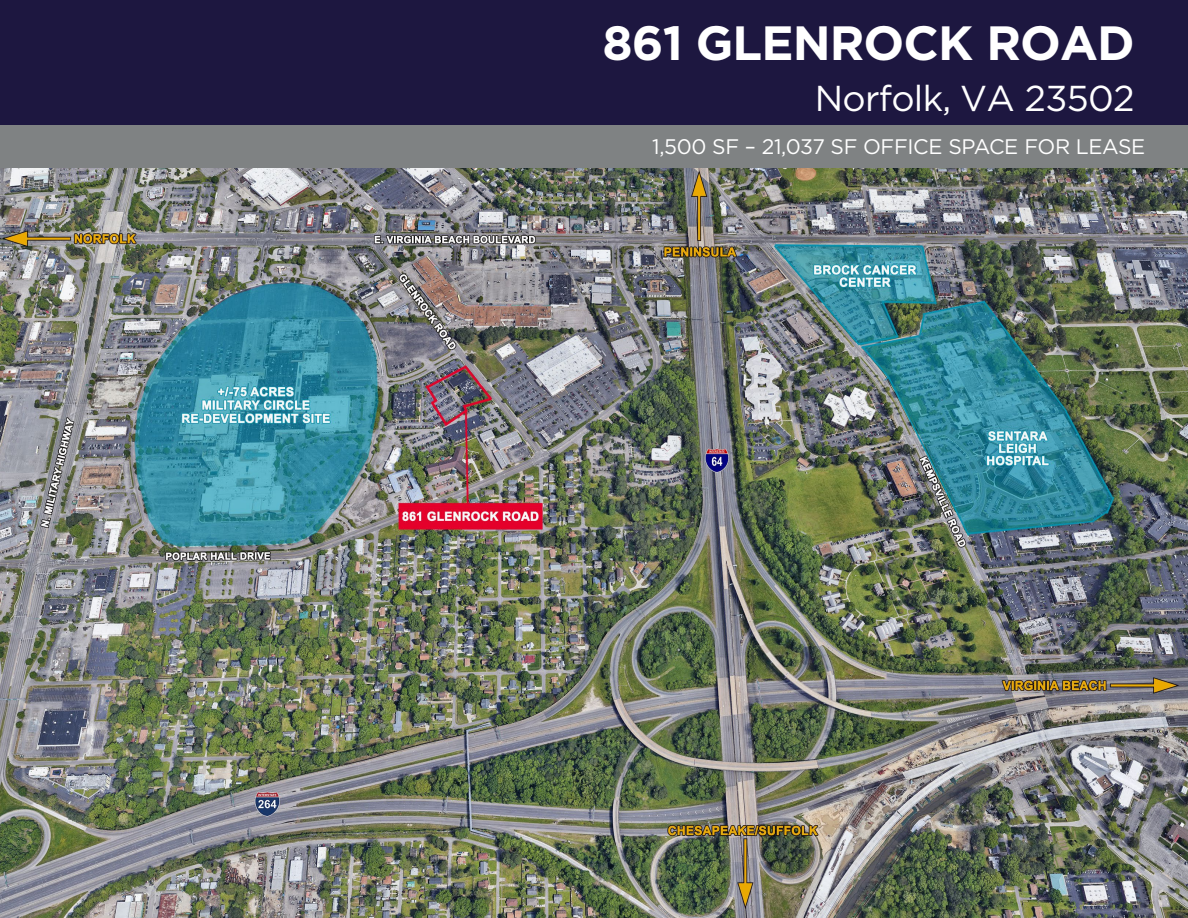
<style>
.page{position:relative;width:1188px;height:918px;background:#fff}
.page>*{position:absolute;margin:0;border:0;box-sizing:border-box;transform-origin:0 0}
.t1{font:700 48px "Gotham";letter-spacing:-.02em;color:#fff}
.t2{font:36px "Gotham";letter-spacing:-.02em;color:#fff}
.t3{font:21px "Gotham";letter-spacing:-.02em;color:#fff}
</style>
<div class="page">
<img style="left:0;top:168px;width:1188px;height:750px">
<div style="left:0;top:124px;width:1188px;height:44px;background:#7f8283"></div>
<div style="left:0;top:0;width:1188px;height:124px;background:#1d1740"></div>
<p class="t1" style="left:603px;top:11px;width:534px">861 GLENROCK ROAD</p>
<p class="t2" style="left:815px;top:75px;width:321px">Norfolk, VA 23502</p>
<p class="t3" style="left:652px;top:133px;width:495px">1,500 SF – 21,037 SF OFFICE SPACE FOR LEASE</p>
</div>
